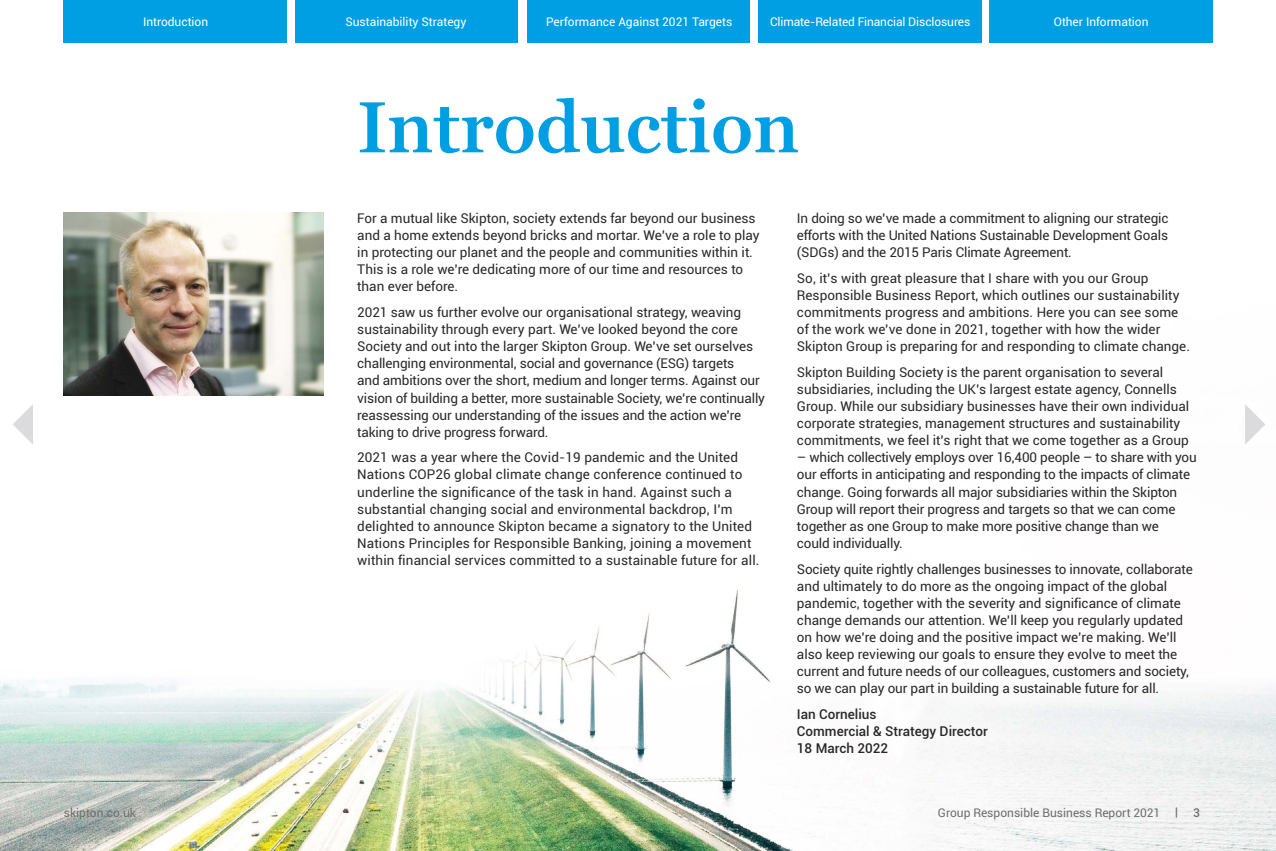
<style>
.page{position:relative;width:1276px;height:851px;background:#fff}
.page>*{position:absolute;margin:0;border:0;box-sizing:border-box;transform-origin:0 0}
.t1{font:600 72px "Georgia Pro";color:#009fe3}
.t2{font:13.5px/17.1px "Roboto";color:#292929}
.t3{font:500 13.5px "Roboto";color:#292929}
.t4{font:12px "Roboto";color:#fff}
.t5{font:12px "Roboto";color:#6f6e6f}
.s1{font-weight:500}
</style>
<div class="page">
<img style="left:0;top:0;width:1276px;height:850px">
<svg style="left:13px;top:404px;width:20px;height:40px"></svg>
<svg style="left:1245px;top:404px;width:20px;height:40px"></svg>
<img style="left:64px;top:213px;width:259px;height:182px">
<div style="left:64px;top:0;width:223px;height:43px;background:#009fe3"></div>
<div style="left:527px;top:0;width:222px;height:43px;background:#009fe3"></div>
<div style="left:295px;top:0;width:223px;height:43px;background:#009fe3"></div>
<div style="left:758px;top:0;width:223px;height:43px;background:#009fe3"></div>
<div style="left:989px;top:0;width:223px;height:43px;background:#009fe3"></div>
<p class="t4" style="left:143px;top:13px;width:67px">Introduction</p>
<p class="t4" style="left:345px;top:13px;width:122px">Sustainability Strategy</p>
<p class="t4" style="left:546px;top:13px;width:188px">Performance Against 2021 Targets</p>
<p class="t4" style="left:770px;top:13px;width:202px">Climate-Related Financial Disclosures</p>
<p class="t4" style="left:1053px;top:13px;width:96px">Other Information</p>
<p class="t1" style="left:357px;top:87px;width:443px">Introduction</p>
<p class="t2" style="left:357px;top:209px;width:404px">For a mutual like Skipton, society extends far beyond our business and a home extends beyond bricks and mortar. We’ve a role to play in protecting our planet and the people and communities within it.<br>This is a role we’re dedicating more of our time and resources to than ever before.</p>
<p class="t2" style="left:357px;top:303px;width:409px">2021 saw us further evolve our organisational strategy, weaving sustainability through every part. We’ve looked beyond the core Society and out into the larger Skipton Group. We’ve set ourselves challenging environmental, social and governance (ESG) targets<br>and ambitions over the short, medium and longer terms. Against our vision of building a better, more sustainable Society, we’re continually reassessing our understanding of the issues and the action we’re taking to drive progress forward.</p>
<p class="t2" style="left:357px;top:448px;width:404px">2021 was a year where the Covid-19 pandemic and the United Nations COP26 global climate change conference continued to underline the significance of the task in hand. Against such a substantial changing social and environmental backdrop, I’m delighted to announce Skipton became a signatory to the United Nations Principles for Responsible Banking, joining a movement within financial services committed to a sustainable future for all.</p>
<p class="t2" style="left:797px;top:209px;width:373px;text-align:justify">In doing so we’ve made a commitment to aligning our strategic efforts with the United Nations Sustainable Development Goals (SDGs) and the 2015 Paris Climate Agreement.</p>
<p class="t2" style="left:797px;top:269px;width:394px">So, it’s with great pleasure that I share with you our Group Responsible Business Report, which outlines our sustainability commitments progress and ambitions. Here you can see some of the work we’ve done in 2021, together with how the wider Skipton Group is preparing for and responding to climate change.</p>
<p class="t2" style="left:797px;top:363px;width:394px">Skipton Building Society is the parent organisation to several subsidiaries, including the UK’s largest estate agency, Connells Group. While our subsidiary businesses have their own individual corporate strategies, management structures and sustainability commitments, we feel it’s right that we come together as a Group</p>
<p class="t2" style="left:797px;top:448px;width:401px">– which collectively employs over 16,400 people – to share with you our efforts in anticipating and responding to the impacts of climate change. Going forwards all major subsidiaries within the Skipton Group will report their progress and targets so that we can come together as one Group to make more positive change than we<br>could individually.</p>
<p class="t2" style="left:797px;top:559px;width:397px">Society quite rightly challenges businesses to innovate, collaborate and ultimately to do more as the ongoing impact of the global pandemic, together with the severity and significance of climate change demands our attention. We’ll keep you regularly updated on how we’re doing and the positive impact we’re making. We’ll also keep reviewing our goals to ensure they evolve to meet the current and future needs of our colleagues, customers and society, so we can play our part in building a sustainable future for all.</p>
<p class="t3" style="left:797px;top:704px;width:81px">Ian Cornelius</p>
<p class="t3" style="left:797px;top:721px;width:192px">Commercial &amp; Strategy Director</p>
<p class="t3" style="left:797px;top:738px;width:93px">18 March 2022</p>
<p class="t5" style="left:64px;top:804px;width:74px">skipton.co.uk</p>
<p class="t5" style="left:938px;top:804px;width:263px">Group Responsible Business Report 2021 | <span class="s1">3</span></p>
</div>
